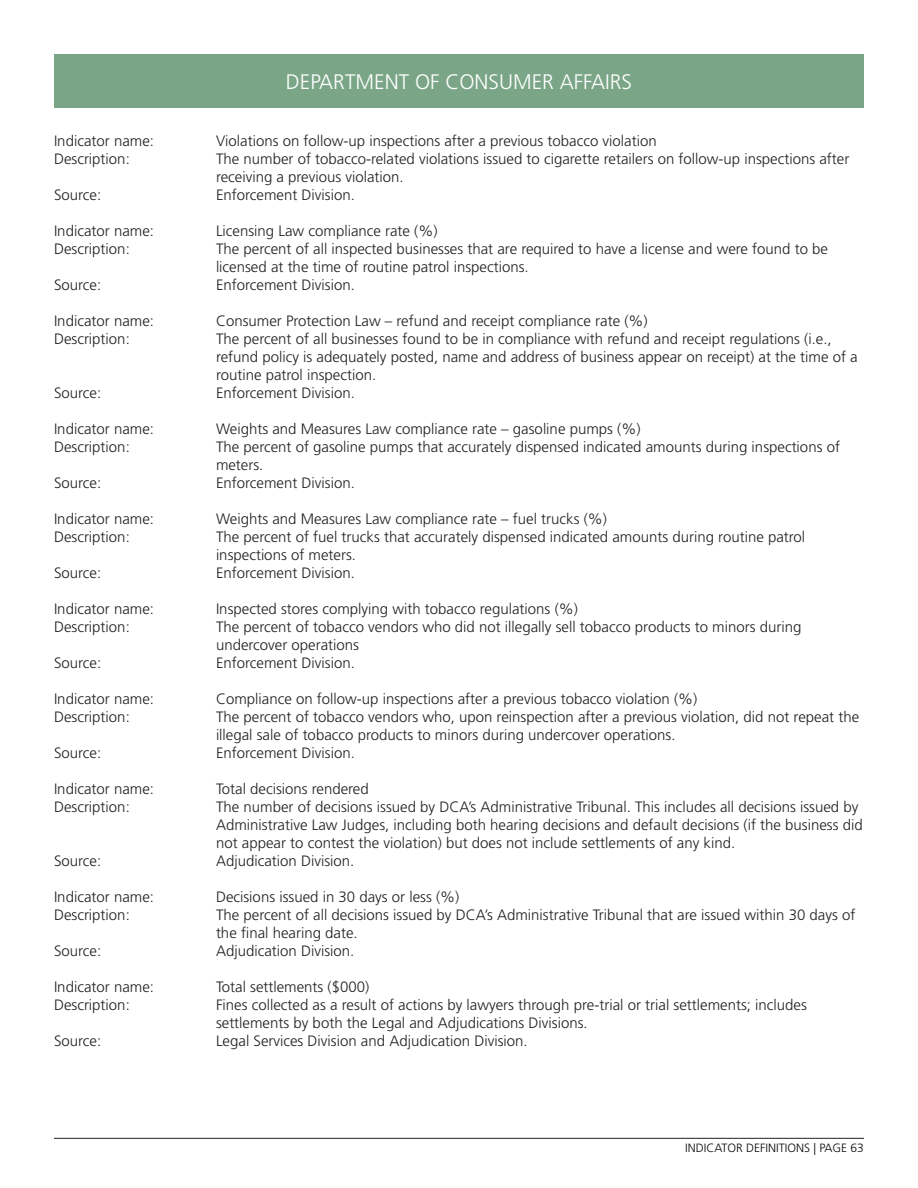
<style>
.page{position:relative;width:918px;height:1188px;background:#fff}
.page>*{position:absolute;margin:0;border:0;box-sizing:border-box;transform-origin:0 0}
.t1{font:300 21px "Frutiger LT Std";color:#fff}
.Indicator_Definition{font:300 15px/18px "Frutiger LT Std";color:#231f20}
.t2{font:300 12px "Frutiger LT Std";color:#09090b}
</style>
<div class="page">
<hr style="left:54px;top:1138px;width:810px;height:1px;background:#231f20">
<div style="left:54px;top:54px;width:810px;height:54px;background:#7aa687"></div>
<h1 class="t1" style="left:286px;top:70px;width:348px">DEPARTMENT OF CONSUMER AFFAIRS</h1>
<p class="Indicator_Definition" style="left:54px;top:132px;width:102px">Indicator name:</p>
<p class="Indicator_Definition" style="left:216px;top:132px;width:442px">Violations on follow-up inspections after a previous tobacco violation</p>
<p class="Indicator_Definition" style="left:54px;top:150px;width:77px">Description:</p>
<p class="Indicator_Definition" style="left:216px;top:150px;width:635px">The number of tobacco-related violations issued to cigarette retailers on follow-up inspections after receiving a previous violation.</p>
<p class="Indicator_Definition" style="left:54px;top:186px;width:49px">Source:</p>
<p class="Indicator_Definition" style="left:216px;top:186px;width:140px">Enforcement Division.</p>
<p class="Indicator_Definition" style="left:54px;top:222px;width:102px">Indicator name:</p>
<p class="Indicator_Definition" style="left:216px;top:222px;width:223px">Licensing Law compliance rate (%)</p>
<p class="Indicator_Definition" style="left:54px;top:240px;width:77px">Description:</p>
<p class="Indicator_Definition" style="left:216px;top:240px;width:614px">The percent of all inspected businesses that are required to have a license and were found to be licensed at the time of routine patrol inspections.</p>
<p class="Indicator_Definition" style="left:54px;top:276px;width:49px">Source:</p>
<p class="Indicator_Definition" style="left:216px;top:276px;width:140px">Enforcement Division.</p>
<p class="Indicator_Definition" style="left:54px;top:312px;width:102px">Indicator name:</p>
<p class="Indicator_Definition" style="left:216px;top:312px;width:433px">Consumer Protection Law – refund and receipt compliance rate (%)</p>
<p class="Indicator_Definition" style="left:54px;top:330px;width:77px">Description:</p>
<p class="Indicator_Definition" style="left:216px;top:330px;width:643px">The percent of all businesses found to be in compliance with refund and receipt regulations (i.e., refund policy is adequately posted, name and address of business appear on receipt) at the time of a routine patrol inspection.</p>
<p class="Indicator_Definition" style="left:54px;top:384px;width:49px">Source:</p>
<p class="Indicator_Definition" style="left:216px;top:384px;width:140px">Enforcement Division.</p>
<p class="Indicator_Definition" style="left:54px;top:420px;width:102px">Indicator name:</p>
<p class="Indicator_Definition" style="left:216px;top:420px;width:426px">Weights and Measures Law compliance rate – gasoline pumps (%)</p>
<p class="Indicator_Definition" style="left:54px;top:438px;width:77px">Description:</p>
<p class="Indicator_Definition" style="left:216px;top:438px;width:626px">The percent of gasoline pumps that accurately dispensed indicated amounts during inspections of meters.</p>
<p class="Indicator_Definition" style="left:54px;top:474px;width:49px">Source:</p>
<p class="Indicator_Definition" style="left:216px;top:474px;width:140px">Enforcement Division.</p>
<p class="Indicator_Definition" style="left:54px;top:510px;width:102px">Indicator name:</p>
<p class="Indicator_Definition" style="left:216px;top:510px;width:393px">Weights and Measures Law compliance rate – fuel trucks (%)</p>
<p class="Indicator_Definition" style="left:54px;top:528px;width:77px">Description:</p>
<p class="Indicator_Definition" style="left:216px;top:528px;width:591px">The percent of fuel trucks that accurately dispensed indicated amounts during routine patrol inspections of meters.</p>
<p class="Indicator_Definition" style="left:54px;top:564px;width:49px">Source:</p>
<p class="Indicator_Definition" style="left:216px;top:564px;width:140px">Enforcement Division.</p>
<p class="Indicator_Definition" style="left:54px;top:600px;width:102px">Indicator name:</p>
<p class="Indicator_Definition" style="left:216px;top:600px;width:364px">Inspected stores complying with tobacco regulations (%)</p>
<p class="Indicator_Definition" style="left:54px;top:618px;width:77px">Description:</p>
<p class="Indicator_Definition" style="left:216px;top:618px;width:587px">The percent of tobacco vendors who did not illegally sell tobacco products to minors during undercover operations</p>
<p class="Indicator_Definition" style="left:54px;top:654px;width:49px">Source:</p>
<p class="Indicator_Definition" style="left:216px;top:654px;width:140px">Enforcement Division.</p>
<p class="Indicator_Definition" style="left:54px;top:690px;width:102px">Indicator name:</p>
<p class="Indicator_Definition" style="left:216px;top:690px;width:483px">Compliance on follow-up inspections after a previous tobacco violation (%)</p>
<p class="Indicator_Definition" style="left:54px;top:708px;width:77px">Description:</p>
<p class="Indicator_Definition" style="left:216px;top:708px;width:645px">The percent of tobacco vendors who, upon reinspection after a previous violation, did not repeat the illegal sale of tobacco products to minors during undercover operations.</p>
<p class="Indicator_Definition" style="left:54px;top:744px;width:49px">Source:</p>
<p class="Indicator_Definition" style="left:216px;top:744px;width:140px">Enforcement Division.</p>
<p class="Indicator_Definition" style="left:54px;top:780px;width:102px">Indicator name:</p>
<p class="Indicator_Definition" style="left:216px;top:780px;width:154px">Total decisions rendered</p>
<p class="Indicator_Definition" style="left:54px;top:798px;width:77px">Description:</p>
<p class="Indicator_Definition" style="left:216px;top:798px;width:648px">The number of decisions issued by DCA’s Administrative Tribunal. This includes all decisions issued by<br>Administrative Law Judges, including both hearing decisions and default decisions (if the business did not appear to contest the violation) but does not include settlements of any kind.</p>
<p class="Indicator_Definition" style="left:54px;top:852px;width:49px">Source:</p>
<p class="Indicator_Definition" style="left:216px;top:852px;width:140px">Adjudication Division.</p>
<p class="Indicator_Definition" style="left:54px;top:888px;width:102px">Indicator name:</p>
<p class="Indicator_Definition" style="left:216px;top:888px;width:245px">Decisions issued in 30 days or less (%)</p>
<p class="Indicator_Definition" style="left:54px;top:906px;width:77px">Description:</p>
<p class="Indicator_Definition" style="left:216px;top:906px;width:641px">The percent of all decisions issued by DCA’s Administrative Tribunal that are issued within 30 days of the final hearing date.</p>
<p class="Indicator_Definition" style="left:54px;top:942px;width:49px">Source:</p>
<p class="Indicator_Definition" style="left:216px;top:942px;width:140px">Adjudication Division.</p>
<p class="Indicator_Definition" style="left:54px;top:978px;width:102px">Indicator name:</p>
<p class="Indicator_Definition" style="left:216px;top:978px;width:155px">Total settlements ($000)</p>
<p class="Indicator_Definition" style="left:54px;top:996px;width:77px">Description:</p>
<p class="Indicator_Definition" style="left:216px;top:996px;width:592px">Fines collected as a result of actions by lawyers through pre-trial or trial settlements; includes settlements by both the Legal and Adjudications Divisions.</p>
<p class="Indicator_Definition" style="left:54px;top:1032px;width:49px">Source:</p>
<p class="Indicator_Definition" style="left:216px;top:1032px;width:313px">Legal Services Division and Adjudication Division.</p>
<p class="t2" style="left:685px;top:1141px;width:180px">INDICATOR DEFINITIONS | PAGE 63</p>
</div>
